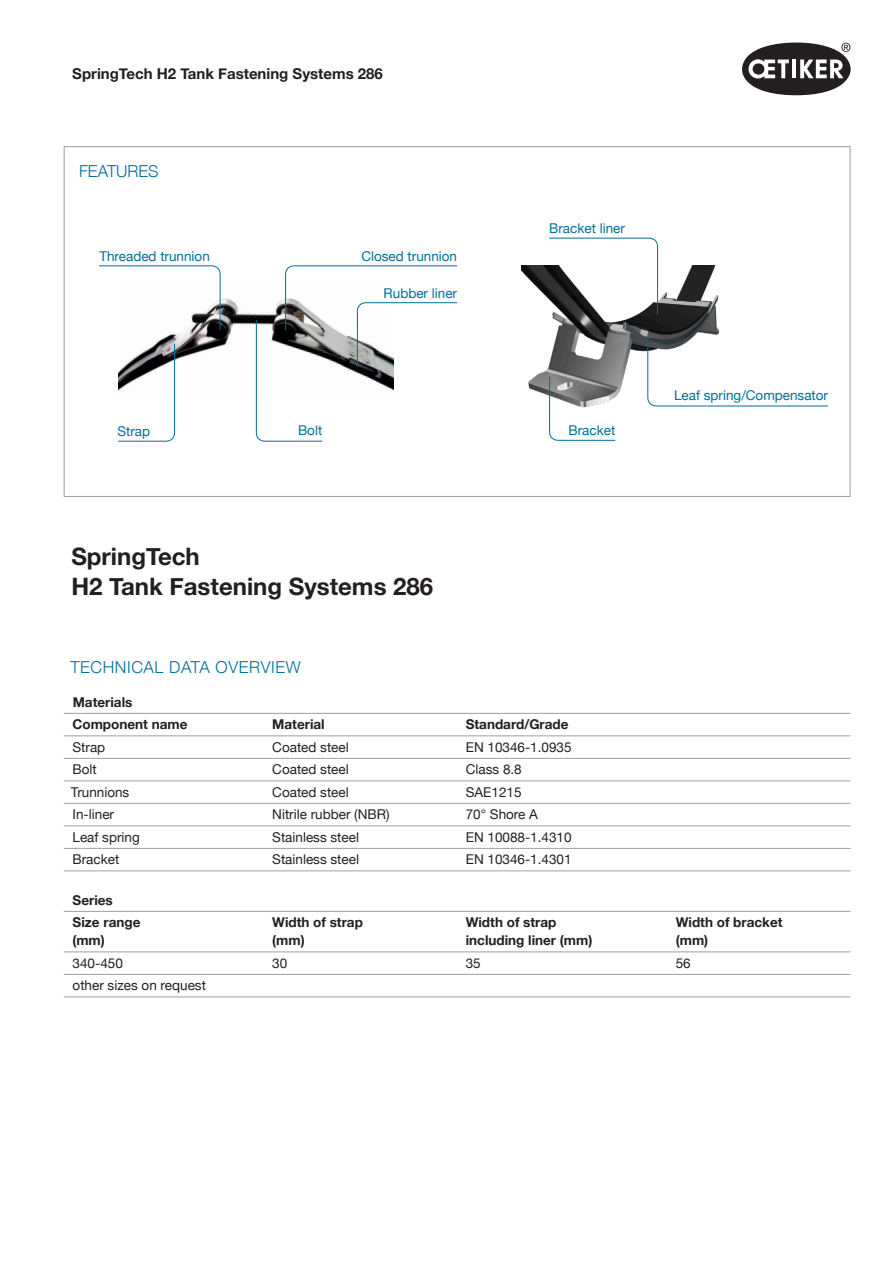
<style>
.page{position:relative;width:893px;height:1263px;background:#fff}
.page>*{position:absolute;margin:0;border:0;box-sizing:border-box;transform-origin:0 0}
.t1{font:700 24px/30px "Helvetica Neue";color:#231f20}
.t2{font:300 16.5px "Helvetica Neue";letter-spacing:.035em;color:#006f9a}
.t3{font:300 16.5px "Helvetica Neue";color:#006f9a}
.t4{font:700 15px "Helvetica Neue";color:#231f20}
.t5{font:13.5px "Helvetica Neue";color:#231f20}
.t6{font:700 13.5px/22.5px "Helvetica Neue";color:#231f20}
.t7{font:13.5px "Helvetica Neue";color:#006f9a}
</style>
<div class="page">
<img style="left:157px;top:298px;width:99px;height:100px">
<svg style="left:742px;top:43px;width:109px;height:52px"></svg>
<hr style="left:64px;top:713px;width:786px;height:1px;background:#9d9fa2">
<hr style="left:64px;top:735px;width:786px;height:1px;background:#9d9fa2">
<hr style="left:64px;top:758px;width:786px;height:1px;background:#9d9fa2">
<hr style="left:64px;top:780px;width:786px;height:1px;background:#9d9fa2">
<hr style="left:64px;top:803px;width:786px;height:1px;background:#9d9fa2">
<hr style="left:64px;top:825px;width:786px;height:1px;background:#9d9fa2">
<hr style="left:64px;top:848px;width:786px;height:1px;background:#9d9fa2">
<hr style="left:64px;top:870px;width:786px;height:1px;background:#9d9fa2">
<hr style="left:64px;top:911px;width:786px;height:1px;background:#9d9fa2">
<hr style="left:64px;top:951px;width:786px;height:1px;background:#9d9fa2">
<hr style="left:64px;top:974px;width:786px;height:1px;background:#9d9fa2">
<hr style="left:64px;top:996px;width:786px;height:1px;background:#9d9fa2">
<svg style="left:99px;top:265px;width:122px;height:65px"></svg>
<img style="left:522px;top:265px;width:198px;height:132px">
<svg style="left:549px;top:376px;width:67px;height:65px"></svg>
<svg style="left:548px;top:237px;width:110px;height:78px"></svg>
<svg style="left:647px;top:341px;width:182px;height:66px"></svg>
<svg style="left:256px;top:265px;width:202px;height:177px"></svg>
<svg style="left:118px;top:343px;width:57px;height:99px"></svg>
<p class="t4" style="left:72px;top:61px;width:312px">SpringTech H2 Tank Fastening Systems 286</p>
<p class="t3" style="left:79px;top:158px;width:81px">FEATURES</p>
<p class="t7" style="left:99px;top:246px;width:112px">Threaded trunnion</p>
<p class="t7" style="left:361px;top:246px;width:97px">Closed trunnion</p>
<p class="t7" style="left:384px;top:283px;width:75px">Rubber liner</p>
<p class="t7" style="left:117px;top:421px;width:34px">Strap</p>
<p class="t7" style="left:298px;top:420px;width:26px">Bolt</p>
<h1 class="t1" style="left:71px;top:542px;width:363px">SpringTech<br>H2 Tank Fastening Systems 286</h1>
<p class="t7" style="left:549px;top:218px;width:77px">Bracket liner</p>
<p class="t7" style="left:568px;top:420px;width:48px">Bracket</p>
<p class="t2" style="left:70px;top:653px;width:232px">TECHNICAL DATA OVERVIEW</p>
<p class="t6" style="left:72px;top:691px;width:116px">Materials<br>Component name</p>
<p class="t6" style="left:272px;top:713px;width:54px">Material</p>
<p class="t6" style="left:466px;top:713px;width:104px">Standard/Grade</p>
<p class="t7" style="left:674px;top:385px;width:156px">Leaf spring/Compensator</p>
<p class="t5" style="left:72px;top:737px;width:34px">Strap</p>
<p class="t5" style="left:272px;top:737px;width:78px">Coated steel</p>
<p class="t5" style="left:466px;top:737px;width:107px">EN 10346-1.0935</p>
<p class="t5" style="left:73px;top:759px;width:26px">Bolt</p>
<p class="t5" style="left:272px;top:759px;width:78px">Coated steel</p>
<p class="t5" style="left:466px;top:759px;width:58px">Class 8.8</p>
<p class="t5" style="left:71px;top:782px;width:60px">Trunnions</p>
<p class="t5" style="left:272px;top:782px;width:78px">Coated steel</p>
<p class="t5" style="left:466px;top:782px;width:57px">SAE1215</p>
<p class="t5" style="left:73px;top:805px;width:43px">In-liner</p>
<p class="t5" style="left:272px;top:805px;width:119px">Nitrile rubber (NBR)</p>
<p class="t5" style="left:466px;top:805px;width:74px">70° Shore A</p>
<p class="t5" style="left:73px;top:827px;width:69px">Leaf spring</p>
<p class="t5" style="left:272px;top:827px;width:88px">Stainless steel</p>
<p class="t5" style="left:466px;top:827px;width:107px">EN 10088-1.4310</p>
<p class="t5" style="left:73px;top:850px;width:48px">Bracket</p>
<p class="t5" style="left:272px;top:850px;width:88px">Stainless steel</p>
<p class="t5" style="left:466px;top:850px;width:107px">EN 10346-1.4301</p>
<p class="t6" style="left:73px;top:889px;width:69px">Series<br>Size range</p>
<p class="t6" style="left:272px;top:911px;width:92px">Width of strap</p>
<p class="t6" style="left:466px;top:911px;width:92px">Width of strap</p>
<p class="t6" style="left:676px;top:911px;width:108px">Width of bracket</p>
<p class="t6" style="left:72px;top:929px;width:34px">(mm)</p>
<p class="t6" style="left:272px;top:929px;width:34px">(mm)</p>
<p class="t6" style="left:466px;top:929px;width:128px">including liner (mm)</p>
<p class="t6" style="left:676px;top:929px;width:34px">(mm)</p>
<p class="t5" style="left:73px;top:953px;width:52px">340-450</p>
<p class="t5" style="left:272px;top:953px;width:17px">30</p>
<p class="t5" style="left:466px;top:953px;width:17px">35</p>
<p class="t5" style="left:676px;top:953px;width:17px">56</p>
<p class="t5" style="left:73px;top:976px;width:135px">other sizes on request</p>
</div>
